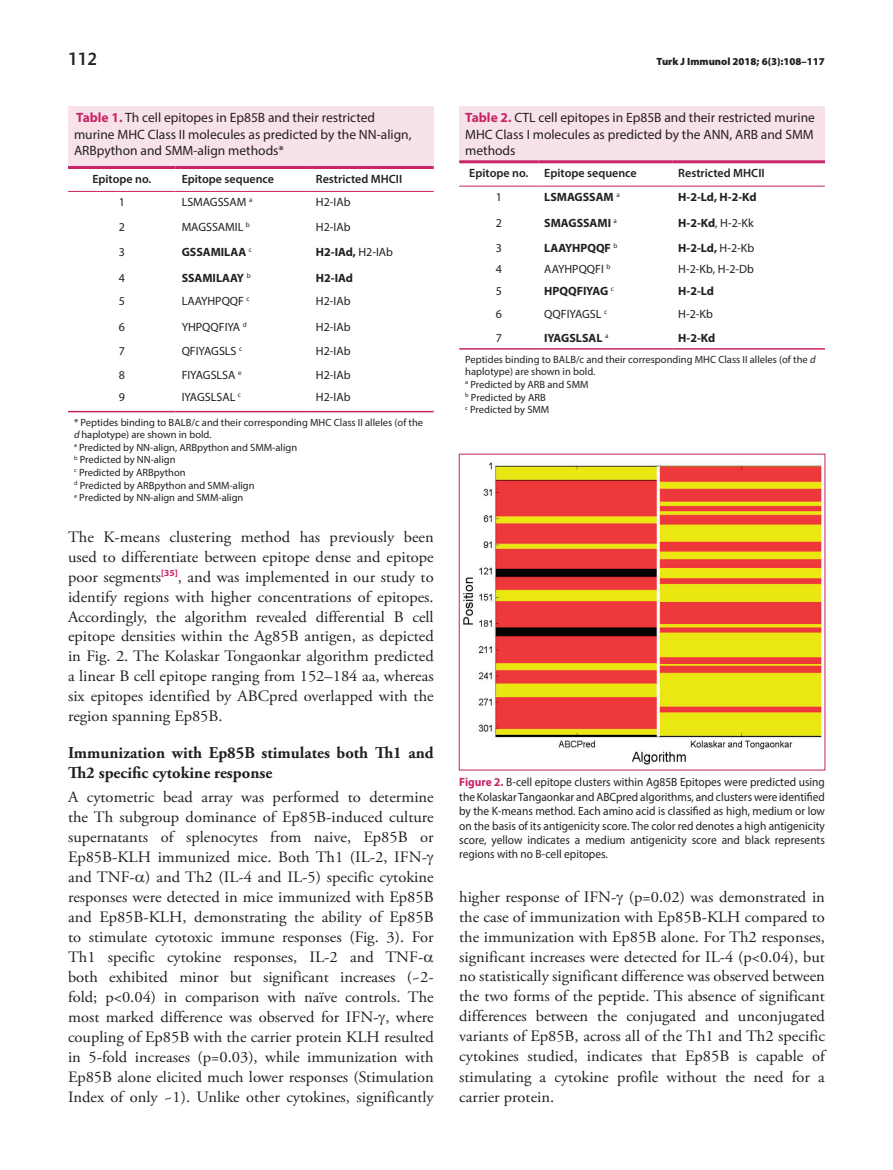
<style>
.page{position:relative;width:893px;height:1170px;background:#fff}
.page>*{position:absolute;margin:0;border:0;box-sizing:border-box;transform-origin:0 0}
.t1{font:500 18px "Mundo Sans Std";color:#231f20}
.t2{font:700 16.5px/20px "Adobe Garamond Pro";color:#231f20}
.t3{font:15.9px/20px "Adobe Garamond Pro";color:#231f20;text-align:justify;scale:1.04 1}
.t4{font:13.5px/16.2px "Myriad Pro";color:#231f20}
.t5{font:12px/14.4px "Myriad Pro";color:#231f20;text-align:justify;scale:.95 1}
.t6{font:12px "Myriad Pro";color:#231f20}
.t7{font:700 12px "Myriad Pro";color:#231f20}
.t8{font:600 12px "Myriad Pro";color:#231f20}
.t9{font:10.5px/12.6px "Myriad Pro";color:#231f20}
.t10{font:900 10.5px "Myriad Pro";color:#231f20}
.s1{font-weight:700;color:#c92467}
.s2{font-weight:400}
.s3{font-style:italic}
.s4{font-weight:700}
</style>
<div class="page">
<div style="left:68px;top:106px;width:366px;height:61px;background:#f8e2e9"></div>
<hr style="left:68px;top:166px;width:108px;height:3px;background:#c92467">
<hr style="left:176px;top:166px;width:134px;height:3px;background:#c92467">
<hr style="left:310px;top:166px;width:124px;height:3px;background:#c92467">
<hr style="left:68px;top:411px;width:108px;height:1px;background:#c92467">
<hr style="left:176px;top:411px;width:134px;height:1px;background:#c92467">
<hr style="left:310px;top:411px;width:124px;height:1px;background:#c92467">
<hr style="left:68px;top:191px;width:108px;height:1px;background:#c92467">
<hr style="left:176px;top:191px;width:134px;height:1px;background:#c92467">
<hr style="left:310px;top:191px;width:124px;height:1px;background:#c92467">
<div style="left:459px;top:106px;width:366px;height:56px;background:#f8e2e9"></div>
<hr style="left:459px;top:160px;width:79px;height:3px;background:#c92467">
<hr style="left:538px;top:160px;width:134px;height:3px;background:#c92467">
<hr style="left:672px;top:160px;width:153px;height:3px;background:#c92467">
<hr style="left:459px;top:348px;width:79px;height:1px;background:#c92467">
<hr style="left:538px;top:348px;width:134px;height:1px;background:#c92467">
<hr style="left:672px;top:348px;width:153px;height:1px;background:#c92467">
<hr style="left:459px;top:186px;width:79px;height:1px;background:#c92467">
<hr style="left:538px;top:186px;width:134px;height:1px;background:#c92467">
<hr style="left:672px;top:186px;width:153px;height:1px;background:#c92467">
<img style="left:463px;top:462px;width:360px;height:303px">
<p class="t1" style="left:68px;top:49px;width:30px">112</p>
<p class="t10" style="left:657px;top:55px;width:170px">Turk J Immunol 2018; 6(3):108–117</p>
<p class="t4" style="left:74px;top:110px;width:339px"><span class="s1">Table 1.</span> Th cell epitopes in Ep85B and their restricted murine MHC Class II molecules as predicted by the NN-align,<br>ARBpython and SMM-align methods*</p>
<p class="t8" style="left:92px;top:171px;width:60px">Epitope no.</p>
<p class="t8" style="left:182px;top:171px;width:94px">Epitope sequence</p>
<p class="t8" style="left:316px;top:171px;width:88px">Restricted MHCII</p>
<p class="t6" style="left:119px;top:195px;width:8px">1</p>
<p class="t6" style="left:182px;top:195px;width:72px">LSMAGSSAM <sup>a</sup></p>
<p class="t6" style="left:316px;top:195px;width:36px">H2-IAb</p>
<p class="t6" style="left:119px;top:219px;width:8px">2</p>
<p class="t6" style="left:182px;top:219px;width:70px">MAGSSAMIL <sup>b</sup></p>
<p class="t6" style="left:316px;top:219px;width:36px">H2-IAb</p>
<p class="t6" style="left:119px;top:245px;width:8px">3</p>
<p class="t7" style="left:182px;top:244px;width:72px">GSSAMILAA <sup>c</sup></p>
<p class="t7" style="left:316px;top:244px;width:79px">H2-IAd, <span class="s2">H2-IAb</span></p>
<p class="t6" style="left:119px;top:270px;width:8px">4</p>
<p class="t7" style="left:182px;top:270px;width:70px">SSAMILAAY <sup>b</sup></p>
<p class="t7" style="left:316px;top:270px;width:39px">H2-IAd</p>
<p class="t6" style="left:119px;top:294px;width:8px">5</p>
<p class="t6" style="left:182px;top:294px;width:70px">LAAYHPQQF <sup>c</sup></p>
<p class="t6" style="left:316px;top:294px;width:36px">H2-IAb</p>
<p class="t6" style="left:119px;top:319px;width:8px">6</p>
<p class="t6" style="left:182px;top:319px;width:67px">YHPQQFIYA <sup>d</sup></p>
<p class="t6" style="left:316px;top:319px;width:36px">H2-IAb</p>
<p class="t6" style="left:119px;top:344px;width:8px">7</p>
<p class="t6" style="left:182px;top:344px;width:62px">QFIYAGSLS <sup>c</sup></p>
<p class="t6" style="left:316px;top:344px;width:36px">H2-IAb</p>
<p class="t6" style="left:119px;top:367px;width:8px">8</p>
<p class="t6" style="left:182px;top:367px;width:61px">FIYAGSLSA <sup>e</sup></p>
<p class="t6" style="left:316px;top:367px;width:36px">H2-IAb</p>
<p class="t6" style="left:119px;top:389px;width:8px">9</p>
<p class="t6" style="left:182px;top:389px;width:61px">IYAGSLSAL <sup>c</sup></p>
<p class="t6" style="left:316px;top:389px;width:36px">H2-IAb</p>
<p class="t9" style="left:74px;top:415px;width:351px">* Peptides binding to BALB/c and their corresponding MHC Class II alleles (of the <span class="s3">d</span> haplotype) are shown in bold.<br><sup>a</sup> Predicted by NN-align, ARBpython and SMM-align<br><sup>b</sup> Predicted by NN-align<br><sup>c</sup> Predicted by ARBpython<br><sup>d</sup> Predicted by ARBpython and SMM-align<br><sup>e</sup> Predicted by NN-align and SMM-align</p>
<p class="t3" style="left:68px;top:527px;width:353px">The K-means clustering method has previously been used to differentiate between epitope dense and epitope poor segments<sup>[35]</sup>, and was implemented in our study to identify regions with higher concentrations of epitopes.<br>Accordingly, the algorithm revealed differential B cell epitope densities within the Ag85B antigen, as depicted in Fig. 2. The Kolaskar Tongaonkar algorithm predicted a linear B cell epitope ranging from 152–184 aa, whereas six epitopes identified by ABCpred overlapped with the region spanning Ep85B.</p>
<p class="t2" style="left:68px;top:743px;width:367px">Immunization with Ep85B stimulates both Th1 and<br>Th2 specific cytokine response</p>
<p class="t3" style="left:68px;top:788px;width:353px;text-align:left">A cytometric bead array was performed to determine the Th subgroup dominance of Ep85B-induced culture supernatants of splenocytes from naive, Ep85B or Ep85B-KLH immunized mice. Both Th1 (IL-2, IFN&shy;and TNF- ) and Th2 (IL-4 and IL-5) specific cytokine responses were detected in mice immunized with Ep85B and Ep85B-KLH, demonstrating the ability of Ep85B to stimulate cytotoxic immune responses (Fig. 3). For Th1 specific cytokine responses, IL-2 and TNF&shy;both exhibited minor but significant increases (~2- fold; p&lt;0.04) in comparison with naïve controls. The most marked difference was observed for IFN- , where coupling of Ep85B with the carrier protein KLH resulted in 5-fold increases (p=0.03), while immunization with Ep85B alone elicited much lower responses (Stimulation Index of only ~1). Unlike other cytokines, significantly</p>
<p class="t4" style="left:465px;top:110px;width:351px;text-align:justify"><span class="s1">Table 2.</span> CTL cell epitopes in Ep85B and their restricted murine MHC Class I molecules as predicted by the ANN, ARB and SMM methods</p>
<p class="t8" style="left:469px;top:165px;width:60px">Epitope no.</p>
<p class="t8" style="left:544px;top:165px;width:94px">Epitope sequence</p>
<p class="t8" style="left:678px;top:165px;width:88px">Restricted MHCII</p>
<p class="t6" style="left:496px;top:190px;width:8px">1</p>
<p class="t7" style="left:544px;top:189px;width:77px">LSMAGSSAM <sup>a</sup></p>
<p class="t7" style="left:678px;top:189px;width:80px">H-2-Ld, H-2-Kd</p>
<p class="t6" style="left:496px;top:215px;width:8px">2</p>
<p class="t7" style="left:544px;top:215px;width:74px">SMAGSSAMI <sup>a</sup></p>
<p class="t6" style="left:678px;top:215px;width:77px"><span class="s4">H-2-Kd</span>, H-2-Kk</p>
<p class="t6" style="left:496px;top:241px;width:8px">3</p>
<p class="t7" style="left:544px;top:240px;width:75px">LAAYHPQQF <sup>b</sup></p>
<p class="t7" style="left:678px;top:240px;width:78px">H-2-Ld, <span class="s2">H-2-Kb</span></p>
<p class="t6" style="left:496px;top:262px;width:8px">4</p>
<p class="t6" style="left:544px;top:262px;width:68px">AAYHPQQFI <sup>b</sup></p>
<p class="t6" style="left:678px;top:262px;width:77px">H-2-Kb, H-2-Db</p>
<p class="t6" style="left:496px;top:283px;width:8px">5</p>
<p class="t7" style="left:544px;top:283px;width:71px">HPQQFIYAG <sup>c</sup></p>
<p class="t7" style="left:678px;top:283px;width:37px">H-2-Ld</p>
<p class="t6" style="left:496px;top:307px;width:8px">6</p>
<p class="t6" style="left:544px;top:307px;width:64px">QQFIYAGSL <sup>c</sup></p>
<p class="t6" style="left:678px;top:307px;width:36px">H-2-Kb</p>
<p class="t6" style="left:496px;top:330px;width:8px">7</p>
<p class="t7" style="left:544px;top:329px;width:66px">IYAGSLSAL <sup>a</sup></p>
<p class="t7" style="left:678px;top:329px;width:38px">H-2-Kd</p>
<p class="t9" style="left:465px;top:353px;width:352px">Peptides binding to BALB/c and their corresponding MHC Class II alleles (of the <span class="s3">d </span>haplotype) are shown in bold.<br><sup>a</sup> Predicted by ARB and SMM<br><sup>b</sup> Predicted by ARB<br><sup>c</sup> Predicted by SMM</p>
<p class="t5" style="left:459px;top:774px;width:386px"><span class="s1">Figure 2.</span> B-cell epitope clusters within Ag85B Epitopes were predicted using the Kolaskar Tangaonkar and ABCpred algorithms, and clusters were identified by the K-means method. Each amino acid is classified as high, medium or low on the basis of its antigenicity score. The color red denotes a high antigenicity score, yellow indicates a medium antigenicity score and black represents regions with no B-cell epitopes.</p>
<p class="t3" style="left:459px;top:887px;width:353px">higher response of IFN- (p=0.02) was demonstrated in the case of immunization with Ep85B-KLH compared to the immunization with Ep85B alone. For Th2 responses, significant increases were detected for IL-4 (p&lt;0.04), but no statistically significant difference was observed between the two forms of the peptide. This absence of significant differences between the conjugated and unconjugated variants of Ep85B, across all of the Th1 and Th2 specific cytokines studied, indicates that Ep85B is capable of stimulating a cytokine profile without the need for a carrier protein.</p>
</div>
